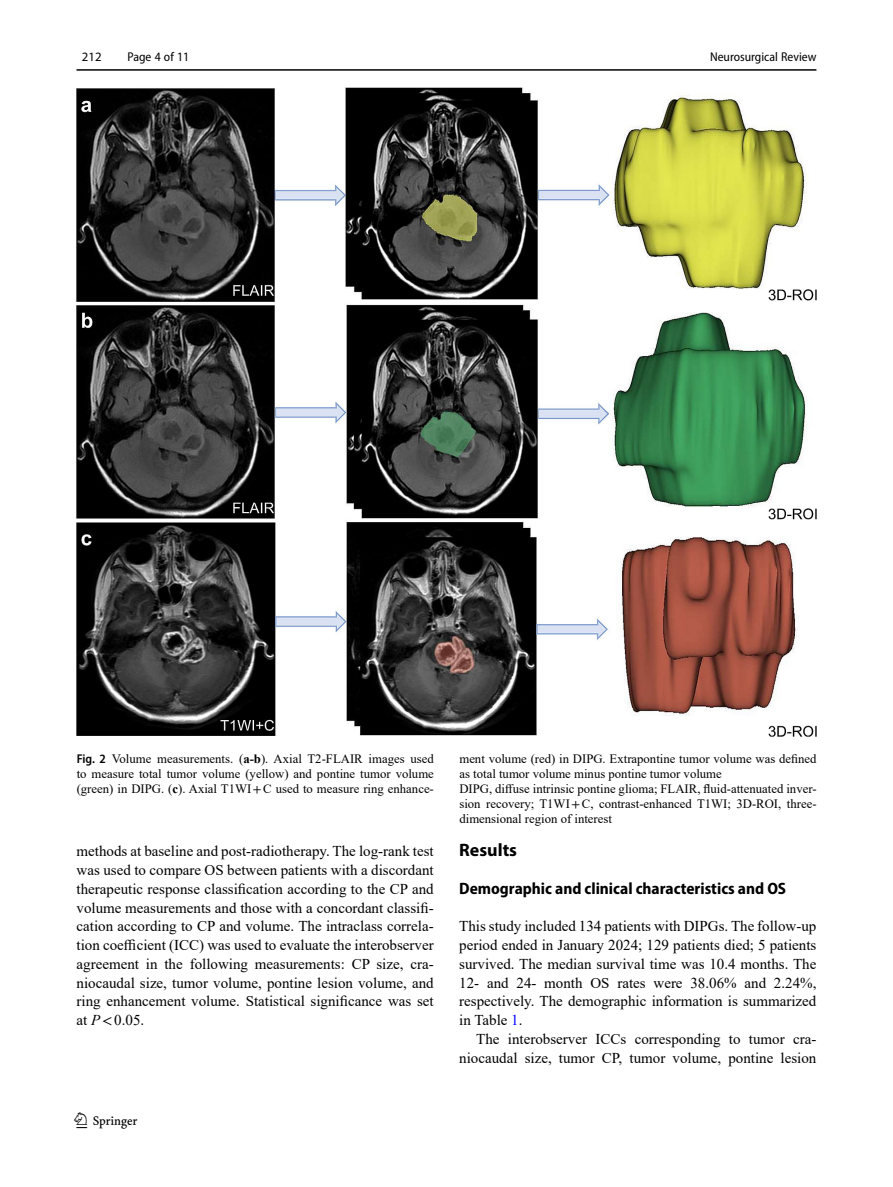
<style>
.page{position:relative;width:893px;height:1187px;background:#fff}
.page>*{position:absolute;margin:0;border:0;box-sizing:border-box;transform-origin:0 0}
.t1{font:22.5px "Springnew";color:#000}
.Head_1{font:700 18px "Myriad Pro";color:#000}
.Head_2_After_1{font:700 semi-condensed 16.5px "Myriad Pro";color:#000}
.Body_Text{font:15px/18.8px "Times New Roman";color:#000;text-align:justify}
.Body_Text_Indent{font:15px/18.8px "Times New Roman";color:#000;text-align:right}
.Figure_Caption{font:12.75px/15px "Times New Roman";color:#000;text-align:justify}
.t2{font:semi-condensed 12.75px "Myriad Pro";color:#000}
.t3{font:12.75px "Myriad Pro";color:#000}
.s1{font-family:"Myriad Pro";font-weight:600;font-stretch:semi-condensed}
.s2{font-weight:700}
.s3{font-family:"STIX"}
.s4{font-style:italic}
.s5{color:#00f}
</style>
<div class="page">
<hr style="left:77px;top:69px;width:739px;height:2px;background:#000">
<img style="left:77px;top:87px;width:740px;height:649px">
<p class="t3" style="left:82px;top:48px;width:21px">212</p>
<p class="t2" style="left:127px;top:49px;width:63px">Page 4 of 11</p>
<p class="t2" style="left:710px;top:49px;width:108px">Neurosurgical Review</p>
<p class="Figure_Caption" style="left:77px;top:751px;width:359px"><span class="s1">Fig. 2</span> Volume measurements. (<span class="s2">a-b</span>). Axial T2-FLAIR images used to measure total tumor volume (yellow) and pontine tumor volume (green) in DIPG. (<span class="s2">c</span>). Axial T1WI<span class="s3">+</span>C used to measure ring enhance-</p>
<p class="Figure_Caption" style="left:459px;top:751px;width:359px">ment volume (red) in DIPG. Extrapontine tumor volume was defined as total tumor volume minus pontine tumor volume</p>
<p class="Figure_Caption" style="left:459px;top:781px;width:359px">DIPG, diffuse intrinsic pontine glioma; FLAIR, fluid-attenuated inver&shy;sion recovery; T1WI<span class="s3">+</span>C, contrast-enhanced T1WI; 3D-ROI, three&shy;dimensional region of interest</p>
<p class="Body_Text" style="left:77px;top:841px;width:359px">methods at baseline and post-radiotherapy. The log-rank test was used to compare OS between patients with a discordant therapeutic response classification according to the CP and volume measurements and those with a concordant classifi&shy;cation according to CP and volume. The intraclass correla&shy;tion coefficient (ICC) was used to evaluate the interobserver agreement in the following measurements: CP size, cra&shy;niocaudal size, tumor volume, pontine lesion volume, and ring enhancement volume. Statistical significance was set at <span class="s4">P</span><span class="s3">&lt;</span>0.05.</p>
<h1 class="t1" style="left:77px;top:1107px;width:63px">1 3</h1>
<p class="Head_1" style="left:459px;top:838px;width:59px">Results</p>
<p class="Head_2_After_1" style="left:459px;top:877px;width:328px">Demographic and clinical characteristics and OS</p>
<p class="Body_Text" style="left:459px;top:916px;width:359px">This study included 134 patients with DIPGs. The follow-up period ended in January 2024; 129 patients died; 5 patients survived. The median survival time was 10.4 months. The 12- and 24- month OS rates were 38.06% and 2.24%, respectively. The demographic information is summarized in Table <span class="s5">1</span>.</p>
<p class="Body_Text_Indent" style="left:459px;top:1028px;width:359px">The interobserver ICCs corresponding to tumor cra&shy;niocaudal size, tumor CP, tumor volume, pontine lesion</p>
</div>
